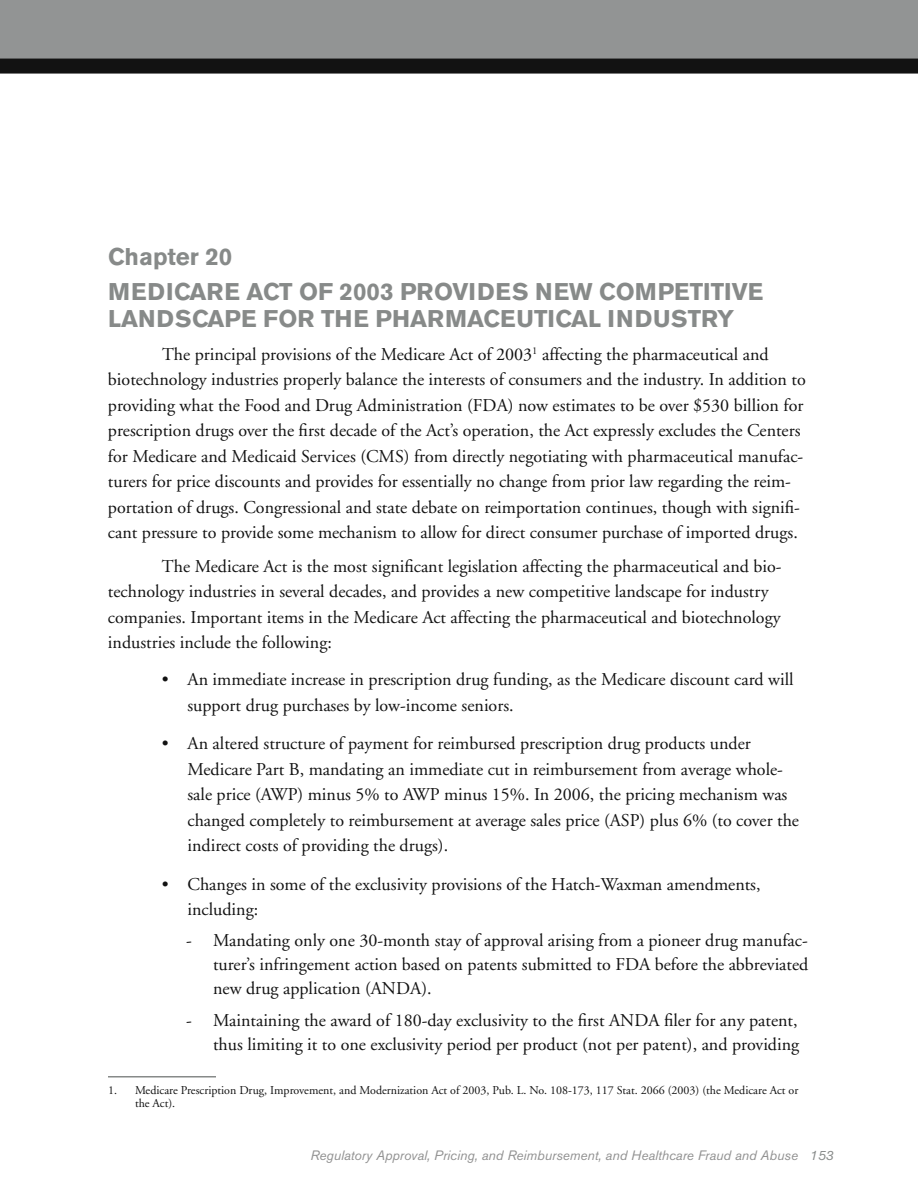
<style>
.page{position:relative;width:918px;height:1188px;background:#fff}
.page>*{position:absolute;margin:0;border:0;box-sizing:border-box;transform-origin:0 0}
.t1{font:700 24px/34.5px "Akzidenz Grotesk BE";color:#878a89}
.t2{font:18px/25.5px "Adobe Garamond";color:#121212}
.t3{font:italic 13.5px "Akzidenz Grotesk BE";color:#919191}
.t4{font:12px/13.5px "Adobe Garamond";color:#121212}
.s1{color:#878a89}
</style>
<div class="page">
<div style="left:0;top:0;width:918px;height:59px;background:#929494"></div>
<div style="left:0;top:59px;width:918px;height:15px;background:#121212"></div>
<hr style="left:108px;top:1076px;width:108px;height:2px;background:#878a89">
<h1 class="t1" style="left:108px;top:240px;width:657px">Chapter 20<br>MEDICARE ACT of 2003 PROVIDES N EW COMPETITIVE</h1>
<h1 class="t1" style="left:108px;top:302px;width:628px">LAN DSCAPE FOR THE PHARMACEUTICAL IN DUSTRY</h1>
<p class="t2" style="left:108px;top:342px;width:699px;text-indent:54px">The principal provisions of the Medicare Act of 2003<sup>1</sup> affecting the pharmaceutical and biotechnology industries properly balance the interests of consumers and the industry. In addition to providing what the Food and Drug Administration (FDA) now estimates to be over $530 billion for prescription drugs over the first decade of the Act’s operation, the Act expressly excludes the Centers for Medicare and Medicaid Services (CMS) from directly negotiating with pharmaceutical manufac&shy;turers for price discounts and provides for essentially no change from prior law regarding the reim&shy;portation of drugs. Congressional and state debate on reimportation continues, though with signifi&shy;cant pressure to provide some mechanism to allow for direct consumer purchase of imported drugs.</p>
<p class="t2" style="left:108px;top:554px;width:675px;text-indent:54px">The Medicare Act is the most significant legislation affecting the pharmaceutical and bio&shy;technology industries in several decades, and provides a new competitive landscape for industry companies. Important items in the Medicare Act affecting the pharmaceutical and biotechnology industries include the following:</p>
<p class="t2" style="left:188px;top:667px;width:608px;text-indent:-26px">• An immediate increase in prescription drug funding, as the Medicare discount card will support drug purchases by low-income seniors.</p>
<p class="t2" style="left:188px;top:731px;width:613px;text-indent:-26px">• An altered structure of payment for reimbursed prescription drug products under Medicare Part B, mandating an immediate cut in reimbursement from average whole&shy;sale price (AWP) minus 5% to AWP minus 15%. In 2006, the pricing mechanism was changed completely to reimbursement at average sales price (ASP) plus 6% (to cover the indirect costs of providing the drugs).</p>
<p class="t2" style="left:188px;top:872px;width:575px;text-indent:-26px">• Changes in some of the exclusivity provisions of the Hatch-Waxman amendments, including:</p>
<p class="t2" style="left:213px;top:928px;width:597px;line-height:24px;text-align:justify;text-indent:-27px">- Mandating only one 30-month stay of approval arising from a pioneer drug manufac&shy;turer’s infringement action based on patents submitted to FDA before the abbreviated new drug application (ANDA).</p>
<p class="t2" style="left:186px;top:1009px;width:615px;line-height:24px;text-align:right">- Maintaining the award of 180-day exclusivity to the first ANDA filer for any patent, thus limiting it to one exclusivity period per product (not per patent), and providing</p>
<p class="t4" style="left:135px;top:1083px;width:665px;text-indent:-27px">1. Medicare Prescription Drug, Improvement, and Modernization Act of 2003, Pub. L. No. 108-173, 117 Stat. 2066 (2003) (the Medicare Act or the Act).</p>
<p class="t3" style="left:310px;top:1147px;width:525px">Regulatory Approval, Pricing, and Reimbursement, and Healthcare Fraud and Abuse <span class="s1">153</span></p>
</div>
